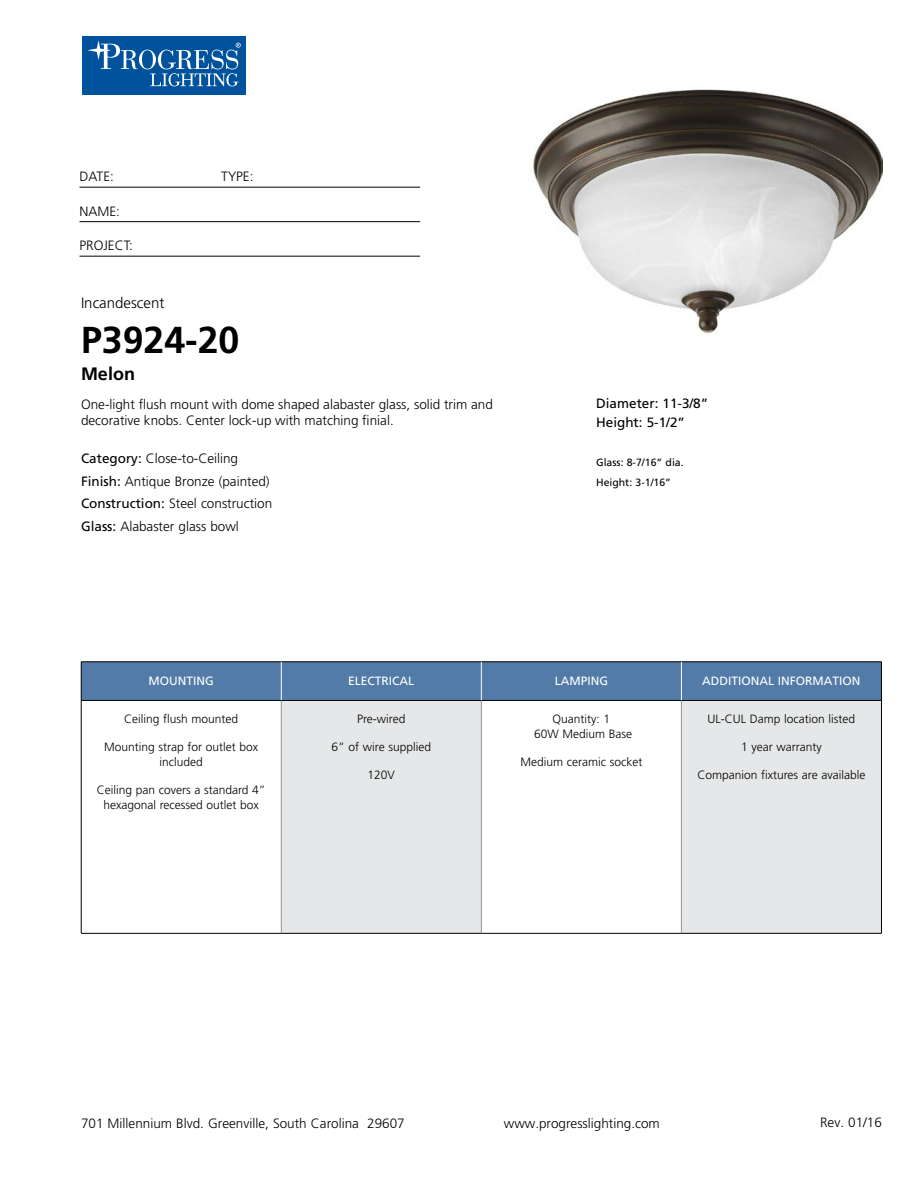
<style>
.page{position:relative;width:918px;height:1188px;background:#fff}
.page>*{position:absolute;margin:0;border:0;box-sizing:border-box;transform-origin:0 0}
.t1{font:700 37.5px "Frutiger";color:#000}
.t2{font:700 18px "Frutiger";color:#000}
.t3{font:300 15px "Frutiger";color:#000}
.t4{font:300 13.5px/22.5px "Frutiger";color:#000}
.t5{font:13.5px/19.5px "Frutiger";color:#000}
.t6{font:300 12px/15px "Frutiger";color:#000;text-align:center}
.t7{font:12px "Frutiger";color:#fff}
.t8{font:10.5px/19.5px "Frutiger";color:#000}
.s1{font-weight:400}
</style>
<div class="page">
<div style="left:82px;top:36px;width:164px;height:59px;background:#00529c"></div>
<svg style="left:139px;top:50px;width:17px;height:19px"></svg>
<div style="left:142px;top:50px;width:11px;height:19px;background:#00529c;border-radius:50%"></div>
<svg style="left:87px;top:40px;width:51px;height:29px"></svg>
<svg style="left:150px;top:43px;width:91px;height:43px"></svg>
<hr style="left:80px;top:187px;width:340px;height:1px;background:#000">
<hr style="left:80px;top:221px;width:340px;height:1px;background:#000">
<hr style="left:80px;top:256px;width:340px;height:1px;background:#000">
<div style="left:82px;top:663px;width:799px;height:37px;background:#527ba8"></div>
<div style="left:281px;top:700px;width:200px;height:233px;background:#e6e7e8"></div>
<div style="left:681px;top:700px;width:200px;height:233px;background:#e6e7e8"></div>
<hr style="left:281px;top:701px;width:1px;height:232px;background:#939598">
<hr style="left:481px;top:701px;width:1px;height:232px;background:#939598">
<hr style="left:681px;top:701px;width:1px;height:232px;background:#939598">
<hr style="left:81px;top:700px;width:200px;height:1px;background:#000">
<hr style="left:281px;top:700px;width:200px;height:1px;background:#000">
<hr style="left:481px;top:700px;width:200px;height:1px;background:#000">
<hr style="left:681px;top:700px;width:200px;height:1px;background:#000">
<hr style="left:81px;top:933px;width:200px;height:1px;background:#000">
<hr style="left:281px;top:933px;width:200px;height:1px;background:#000">
<hr style="left:481px;top:933px;width:200px;height:1px;background:#000">
<hr style="left:681px;top:933px;width:201px;height:1px;background:#000">
<hr style="left:81px;top:662px;width:200px;height:1px;background:#000">
<hr style="left:81px;top:662px;width:1px;height:38px;background:#000">
<hr style="left:281px;top:662px;width:200px;height:1px;background:#000">
<hr style="left:481px;top:662px;width:200px;height:1px;background:#000">
<hr style="left:681px;top:662px;width:201px;height:1px;background:#000">
<hr style="left:881px;top:662px;width:1px;height:38px;background:#000">
<hr style="left:81px;top:700px;width:1px;height:233px;background:#000">
<hr style="left:881px;top:700px;width:1px;height:233px;background:#000">
<hr style="left:281px;top:662px;width:1px;height:38px;background:#fff">
<hr style="left:681px;top:662px;width:1px;height:38px;background:#fff">
<hr style="left:481px;top:662px;width:1px;height:38px;background:#fff">
<img style="left:533px;top:89px;width:349px;height:245px">
<p class="t4" style="left:80px;top:165px;width:36px">DATE:</p>
<p class="t4" style="left:221px;top:165px;width:34px">TYPE:</p>
<p class="t4" style="left:80px;top:200px;width:42px">NAME:</p>
<p class="t4" style="left:80px;top:234px;width:55px">PROJECT:</p>
<p class="t3" style="left:81px;top:295px;width:85px">Incandescent</p>
<h1 class="t1" style="left:81px;top:318px;width:160px">P3924-20</h1>
<h2 class="t2" style="left:81px;top:364px;width:55px">Melon</h2>
<p class="t4" style="left:81px;top:396px;width:413px;line-height:16.2px">One-light flush mount with dome shaped alabaster glass, solid trim and decorative knobs. Center lock-up with matching finial.</p>
<p class="t4" style="left:81px;top:448px;width:193px"><span class="s1">Category:</span> Close-to-Ceiling<br><span class="s1">Finish:</span> Antique Bronze (painted)<br><span class="s1">Construction:</span> Steel construction<br><span class="s1">Glass:</span> Alabaster glass bowl</p>
<p class="t5" style="left:596px;top:393px;width:114px">Diameter: 11-3/8”<br>Height: 5-1/2”</p>
<p class="t8" style="left:596px;top:453px;width:89px">Glass: 8-7/16” dia.<br>Height: 3-1/16”</p>
<p class="t7" style="left:149px;top:673px;width:67px">MOUNTING</p>
<p class="t7" style="left:348px;top:673px;width:68px">ELECTRICAL</p>
<p class="t7" style="left:555px;top:673px;width:55px">LAMPING</p>
<p class="t7" style="left:702px;top:673px;width:160px">ADDITIONAL INFORMATION</p>
<p class="t6" style="left:124px;top:712px;width:116px">Ceiling flush mounted</p>
<p class="t6" style="left:104px;top:739px;width:156px">Mounting strap for outlet box included</p>
<p class="t6" style="left:97px;top:782px;width:170px">Ceiling pan covers a standard 4” hexagonal recessed outlet box</p>
<p class="t6" style="left:357px;top:712px;width:50px">Pre-wired</p>
<p class="t6" style="left:332px;top:739px;width:101px">6” of wire supplied</p>
<p class="t6" style="left:368px;top:767px;width:29px">120V</p>
<p class="t6" style="left:708px;top:712px;width:149px">UL-CUL Damp location listed</p>
<p class="t6" style="left:741px;top:739px;width:82px">1 year warranty</p>
<p class="t6" style="left:697px;top:767px;width:169px">Companion fixtures are available</p>
<p class="t6" style="left:534px;top:712px;width:100px">Quantity: 1<br>60W Medium Base</p>
<p class="t6" style="left:520px;top:754px;width:123px">Medium ceramic socket</p>
<p class="t4" style="left:81px;top:1112px;width:325px">701 Millennium Blvd. Greenville, South Carolina 29607</p>
<p class="t4" style="left:504px;top:1112px;width:158px">www.progresslighting.com</p>
<p class="t4" style="left:820px;top:1111px;width:63px">Rev. 01/16</p>
</div>
